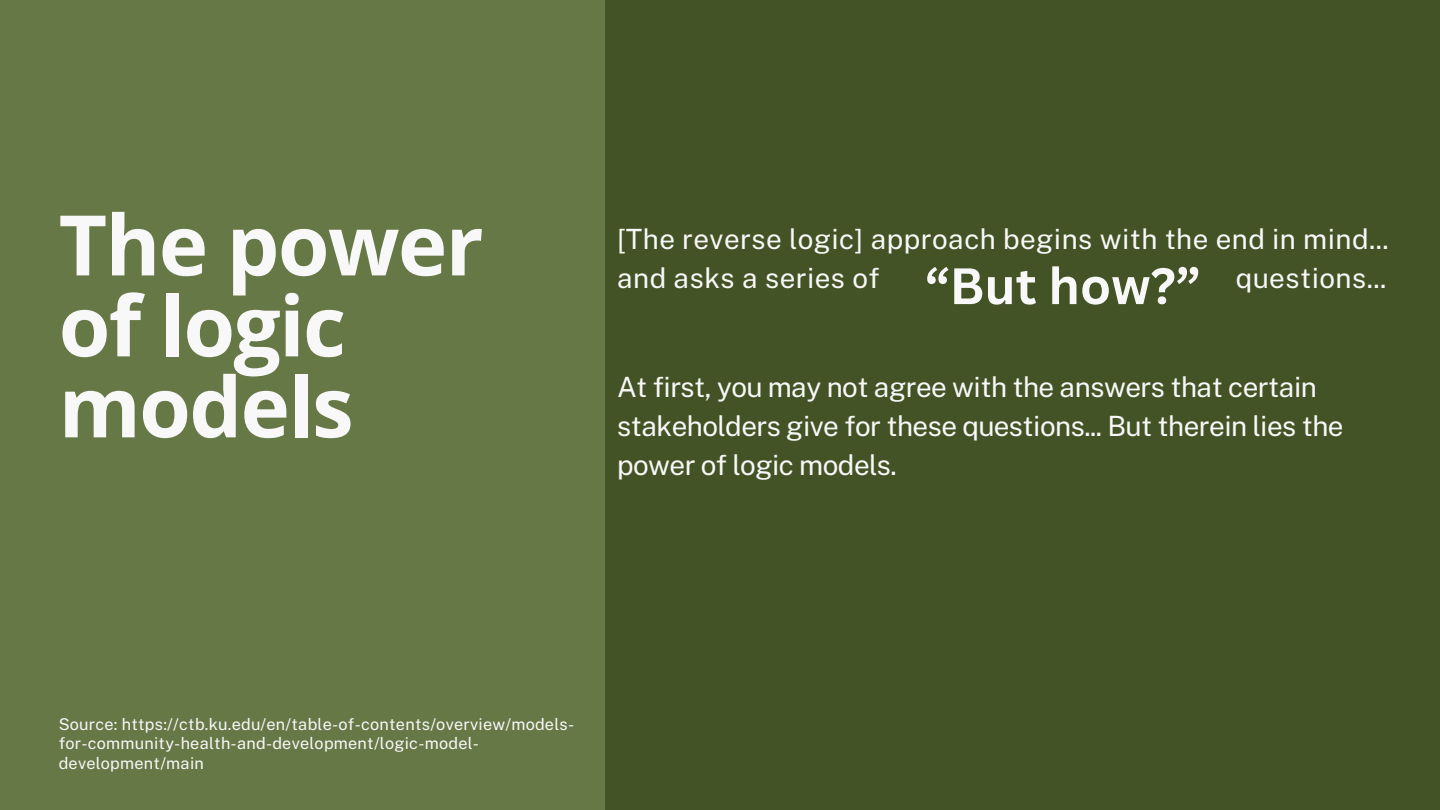
<style>
.page{position:relative;width:1440px;height:810px;background:#435325}
.page>*{position:absolute;margin:0;border:0;box-sizing:border-box;transform-origin:0 0}
.t1{font:700 83.7px/81px "Open Sans";letter-spacing:-.02em;color:#f8f8f8}
.t2{font:700 50px "Canva Sans";color:#f8f8f8}
.t3{font:27.9px/39px "Public Sans";letter-spacing:-.02em;color:#f8f8f8}
.t4{font:27.9px "Public Sans";letter-spacing:.015em;color:#f8f8f8}
.t5{font:16.3px/19.5px "Public Sans";letter-spacing:.015em;color:#f8f8f8}
</style>
<div class="page">
<div style="left:0;top:0;width:605px;height:810px;background:#677847"></div>
<p class="t1" style="left:59px;top:202px;width:426px">The power of logic models</p>
<p class="t4" style="left:617px;top:222px;width:773px">[The reverse logic] approach begins with the end in mind...</p>
<p class="t4" style="left:617px;top:261px;width:264px">and asks a series of</p>
<p class="t4" style="left:1236px;top:261px;width:152px">questions...</p>
<p class="t2" style="left:925px;top:251px;width:277px">“But how?”</p>
<p class="t3" style="left:617px;top:367px;width:728px">At first, you may not agree with the answers that certain stakeholders give for these questions... But therein lies the power of logic models.</p>
<p class="t5" style="left:59px;top:714px;width:517px">Source: https://ctb.ku.edu/en/table-of-contents/overview/models&shy;for-community-health-and-development/logic-model&shy;development/main</p>
</div>
